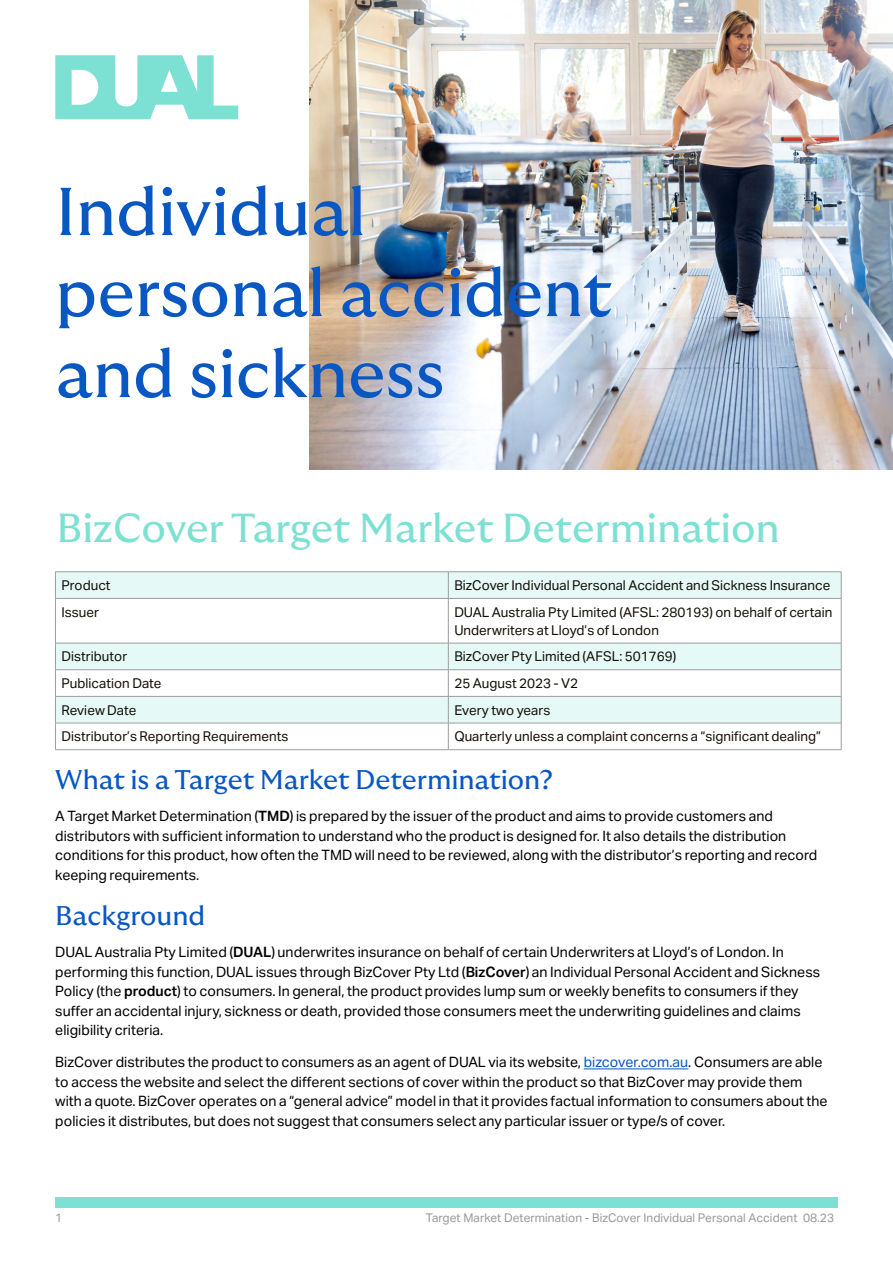
<style>
.page{position:relative;width:893px;height:1263px;background:#fff}
.page>*{position:absolute;margin:0;border:0;box-sizing:border-box;transform-origin:0 0}
.t1{font:67.5px/81px "GT Ultra Median";color:#0857c3}
.t2{font:40.5px "GT Ultra Median";letter-spacing:-.005em;color:#7ce0d3}
.t3{font:27px "GT Ultra Median";letter-spacing:-.005em;color:#0857c3}
.t4{font:14.25px/19.5px "Aktiv Grotesk";color:#000}
.t5{font:13.5px/18px "Aktiv Grotesk";color:#140f06}
.t6{font:12px "Aktiv Grotesk";color:#999}
.s1{font-weight:600}
.s2{color:#0857c3}
</style>
<div class="page">
<div style="left:55px;top:1197px;width:783px;height:11px;background:#7ce0d3"></div>
<img style="left:309px;top:0;width:584px;height:470px">
<svg style="left:55px;top:55px;width:183px;height:64px"></svg>
<svg style="left:56px;top:572px;width:785px;height:151px;fill:#e5f9f6"></svg>
<hr style="left:55px;top:571px;width:393px;height:1px;background:#9d9d9d">
<svg style="left:55px;top:572px;width:1px;height:26px"></svg>
<hr style="left:448px;top:571px;width:393px;height:1px;background:#9d9d9d">
<svg style="left:448px;top:572px;width:1px;height:26px"></svg>
<svg style="left:841px;top:572px;width:1px;height:26px"></svg>
<hr style="left:55px;top:598px;width:393px;height:1px;background:#9d9d9d">
<hr style="left:55px;top:599px;width:1px;height:44px;background:#9d9d9d">
<hr style="left:448px;top:598px;width:393px;height:1px;background:#9d9d9d">
<hr style="left:448px;top:599px;width:1px;height:44px;background:#9d9d9d">
<hr style="left:841px;top:599px;width:1px;height:44px;background:#9d9d9d">
<hr style="left:55px;top:643px;width:393px;height:1px;background:#9d9d9d">
<hr style="left:448px;top:643px;width:393px;height:1px;background:#9d9d9d">
<hr style="left:55px;top:669px;width:393px;height:1px;background:#9d9d9d">
<hr style="left:448px;top:669px;width:393px;height:1px;background:#9d9d9d">
<hr style="left:55px;top:696px;width:393px;height:1px;background:#9d9d9d">
<hr style="left:448px;top:696px;width:393px;height:1px;background:#9d9d9d">
<hr style="left:55px;top:723px;width:393px;height:1px;background:#9d9d9d">
<svg style="left:55px;top:643px;width:1px;height:106px"></svg>
<hr style="left:448px;top:723px;width:393px;height:1px;background:#9d9d9d">
<svg style="left:448px;top:643px;width:1px;height:106px"></svg>
<svg style="left:841px;top:643px;width:1px;height:106px"></svg>
<hr style="left:55px;top:749px;width:393px;height:1px;background:#9d9d9d">
<hr style="left:448px;top:749px;width:393px;height:1px;background:#9d9d9d">
<hr style="left:584px;top:1068px;width:104px;height:1px;background:#0857c3">
<h1 class="t1" style="left:55px;top:172px;width:558px">Individual personal accident and sickness</h1>
<h2 class="t2" style="left:56px;top:505px;width:725px">BizCover Target Market Determination</h2>
<p class="t5" style="left:61px;top:576px;width:51px">Product</p>
<p class="t5" style="left:454px;top:576px;width:378px">BizCover Individual Personal Accident and Sickness Insurance</p>
<p class="t5" style="left:61px;top:603px;width:39px">Issuer</p>
<p class="t5" style="left:454px;top:603px;width:380px">DUAL Australia Pty Limited (AFSL: 280193) on behalf of certain<br>Underwriters at Lloyd’s of London</p>
<p class="t5" style="left:61px;top:648px;width:67px">Distributor</p>
<p class="t5" style="left:454px;top:648px;width:223px">BizCover Pty Limited (AFSL: 501769)</p>
<p class="t5" style="left:61px;top:674px;width:102px">Publication Date</p>
<p class="t5" style="left:454px;top:674px;width:125px">25 August 2023 - V2</p>
<p class="t5" style="left:61px;top:701px;width:77px">Review Date</p>
<p class="t5" style="left:454px;top:701px;width:98px">Every two years</p>
<p class="t5" style="left:61px;top:727px;width:229px">Distributor’s Reporting Requirements</p>
<p class="t5" style="left:454px;top:727px;width:368px">Quarterly unless a complaint concerns a “significant dealing”</p>
<h3 class="t3" style="left:55px;top:765px;width:499px">What is a Target Market Determination?</h3>
<p class="t4" style="left:55px;top:807px;width:764px">A Target Market Determination (<span class="s1">TMD</span>) is prepared by the issuer of the product and aims to provide customers and distributors with sufficient information to understand who the product is designed for. It also details the distribution conditions for this product, how often the TMD will need to be reviewed, along with the distributor’s reporting and record keeping requirements.</p>
<h3 class="t3" style="left:55px;top:901px;width:152px">Background</h3>
<p class="t4" style="left:55px;top:942px;width:766px">DUAL Australia Pty Limited (<span class="s1">DUAL</span>) underwrites insurance on behalf of certain Underwriters at Lloyd’s of London. In performing this function, DUAL issues through BizCover Pty Ltd (<span class="s1">BizCover</span>) an Individual Personal Accident and Sickness Policy (the <span class="s1">product</span>) to consumers. In general, the product provides lump sum or weekly benefits to consumers if they suffer an accidental injury, sickness or death, provided those consumers meet the underwriting guidelines and claims eligibility criteria.</p>
<p class="t4" style="left:55px;top:1053px;width:774px">BizCover distributes the product to consumers as an agent of DUAL via its website, <span class="s2">bizcover.com.au</span>. Consumers are able to access the website and select the different sections of cover within the product so that BizCover may provide them with a quote. BizCover operates on a “general advice” model in that it provides factual information to consumers about the policies it distributes, but does not suggest that consumers select any particular issuer or type/s of cover.</p>
<p class="t6" style="left:55px;top:1210px;width:9px">1</p>
<p class="t6" style="left:426px;top:1210px;width:410px">Target Market Determination - BizCover Individual Personal Accident 08.23</p>
</div>
